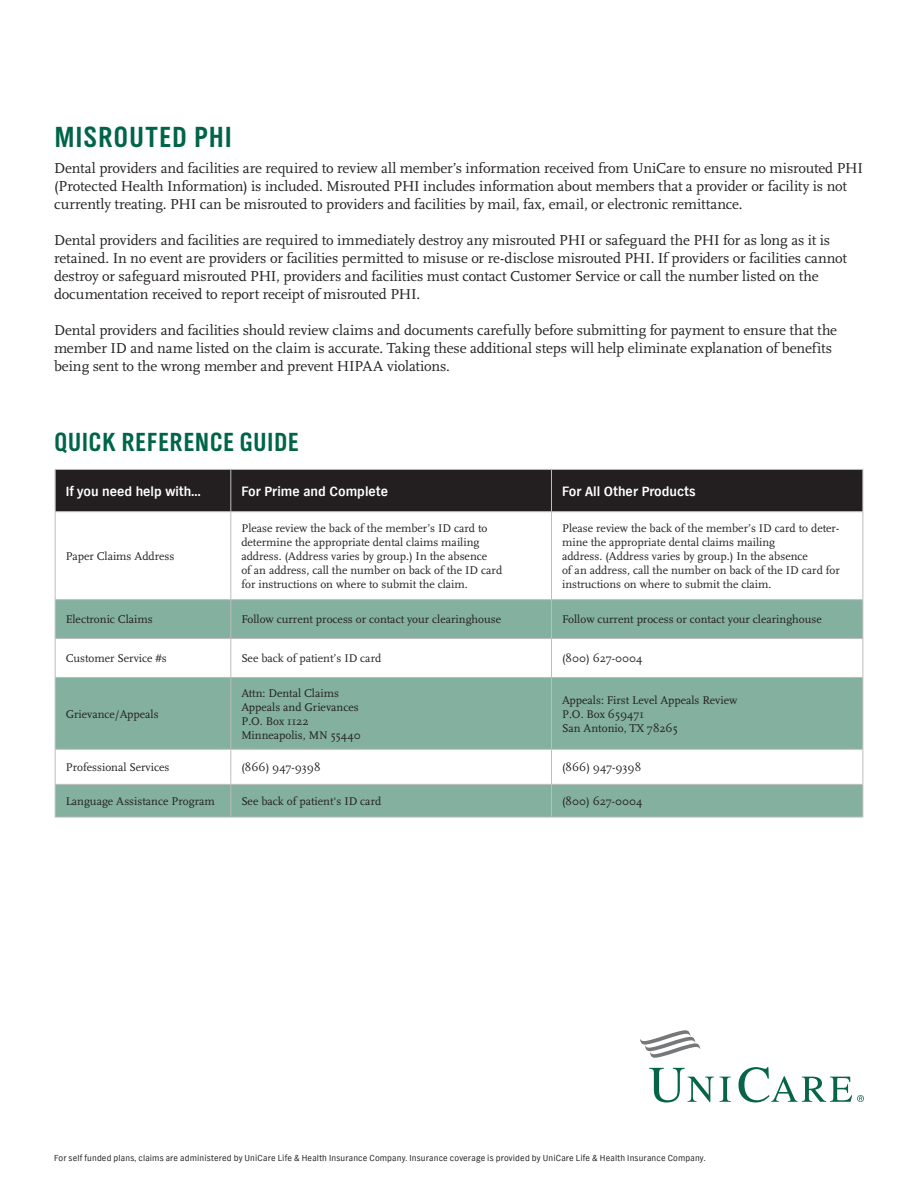
<style>
.page{position:relative;width:918px;height:1188px;background:#fff}
.page>*{position:absolute;margin:0;border:0;box-sizing:border-box;transform-origin:0 0}
.t1{font:30px "TV Nord EF Bold Con";letter-spacing:.05em;color:#006548}
.t2{font:27px "TV Nord EF Bold Con";letter-spacing:.04em;color:#006548}
.t3{font:15px/18px "Scala";letter-spacing:-.005em;color:#231f20}
.t4{font:700 14.1px "TV Nord EF";color:#fff}
.t5{font:11.7px/14.1px "Scala";color:#231f20}
.t6{font:9px "TV Nord EF";letter-spacing:.02em;color:#231f20}
</style>
<div class="page">
<svg style="left:649px;top:1068px;width:65px;height:35px"></svg>
<svg style="left:720px;top:1077px;width:11px;height:25px"></svg>
<svg style="left:640px;top:1030px;width:60px;height:28px"></svg>
<svg style="left:738px;top:1067px;width:126px;height:36px"></svg>
<div style="left:56px;top:470px;width:806px;height:41px;background:#231f20"></div>
<svg style="left:56px;top:512px;width:806px;height:87px"></svg>
<svg style="left:56px;top:600px;width:806px;height:217px;fill:#83b09f"></svg>
<hr style="left:55px;top:469px;width:176px;height:1px;background:#bcbdc0">
<hr style="left:55px;top:470px;width:1px;height:41px;background:#bcbdc0">
<hr style="left:231px;top:469px;width:321px;height:1px;background:#bcbdc0">
<hr style="left:230px;top:470px;width:1px;height:41px;background:#bcbdc0">
<hr style="left:552px;top:469px;width:311px;height:1px;background:#bcbdc0">
<hr style="left:551px;top:470px;width:1px;height:41px;background:#bcbdc0">
<hr style="left:862px;top:470px;width:1px;height:41px;background:#bcbdc0">
<hr style="left:55px;top:511px;width:176px;height:1px;background:#bcbdc0">
<hr style="left:55px;top:512px;width:1px;height:87px;background:#bcbdc0">
<hr style="left:231px;top:511px;width:321px;height:1px;background:#bcbdc0">
<hr style="left:230px;top:512px;width:1px;height:87px;background:#bcbdc0">
<hr style="left:552px;top:511px;width:311px;height:1px;background:#bcbdc0">
<hr style="left:551px;top:512px;width:1px;height:87px;background:#bcbdc0">
<hr style="left:862px;top:512px;width:1px;height:87px;background:#bcbdc0">
<hr style="left:55px;top:599px;width:176px;height:1px;background:#bcbdc0">
<hr style="left:55px;top:600px;width:1px;height:38px;background:#bcbdc0">
<hr style="left:231px;top:599px;width:321px;height:1px;background:#bcbdc0">
<hr style="left:230px;top:600px;width:1px;height:38px;background:#bcbdc0">
<hr style="left:552px;top:599px;width:311px;height:1px;background:#bcbdc0">
<hr style="left:551px;top:600px;width:1px;height:38px;background:#bcbdc0">
<hr style="left:862px;top:600px;width:1px;height:38px;background:#bcbdc0">
<hr style="left:55px;top:638px;width:176px;height:1px;background:#bcbdc0">
<hr style="left:55px;top:639px;width:1px;height:38px;background:#bcbdc0">
<hr style="left:231px;top:638px;width:321px;height:1px;background:#bcbdc0">
<hr style="left:230px;top:639px;width:1px;height:38px;background:#bcbdc0">
<hr style="left:552px;top:638px;width:311px;height:1px;background:#bcbdc0">
<hr style="left:551px;top:639px;width:1px;height:38px;background:#bcbdc0">
<hr style="left:862px;top:639px;width:1px;height:38px;background:#bcbdc0">
<hr style="left:55px;top:677px;width:176px;height:1px;background:#bcbdc0">
<hr style="left:55px;top:678px;width:1px;height:71px;background:#bcbdc0">
<hr style="left:231px;top:677px;width:321px;height:1px;background:#bcbdc0">
<hr style="left:230px;top:678px;width:1px;height:71px;background:#bcbdc0">
<hr style="left:552px;top:677px;width:311px;height:1px;background:#bcbdc0">
<hr style="left:551px;top:678px;width:1px;height:71px;background:#bcbdc0">
<hr style="left:862px;top:678px;width:1px;height:71px;background:#bcbdc0">
<hr style="left:55px;top:749px;width:176px;height:1px;background:#bcbdc0">
<hr style="left:55px;top:750px;width:1px;height:34px;background:#bcbdc0">
<hr style="left:231px;top:749px;width:321px;height:1px;background:#bcbdc0">
<hr style="left:230px;top:750px;width:1px;height:34px;background:#bcbdc0">
<hr style="left:552px;top:749px;width:311px;height:1px;background:#bcbdc0">
<hr style="left:551px;top:750px;width:1px;height:34px;background:#bcbdc0">
<hr style="left:862px;top:750px;width:1px;height:34px;background:#bcbdc0">
<hr style="left:55px;top:784px;width:176px;height:1px;background:#bcbdc0">
<hr style="left:55px;top:785px;width:1px;height:32px;background:#bcbdc0">
<hr style="left:231px;top:784px;width:321px;height:1px;background:#bcbdc0">
<hr style="left:230px;top:785px;width:1px;height:32px;background:#bcbdc0">
<hr style="left:552px;top:784px;width:311px;height:1px;background:#bcbdc0">
<hr style="left:551px;top:785px;width:1px;height:32px;background:#bcbdc0">
<hr style="left:862px;top:785px;width:1px;height:32px;background:#bcbdc0">
<hr style="left:55px;top:817px;width:176px;height:1px;background:#bcbdc0">
<hr style="left:231px;top:817px;width:321px;height:1px;background:#bcbdc0">
<hr style="left:552px;top:817px;width:311px;height:1px;background:#bcbdc0">
<h3 class="t1" style="left:55px;top:119px;width:178px">MISROUTED PHI</h3>
<p class="t3" style="left:54px;top:159px;width:811px">Dental providers and facilities are required to review all member’s information received from UniCare to ensure no misrouted PHI (Protected Health Information) is included. Misrouted PHI includes information about members that a provider or facility is not currently treating. PHI can be misrouted to providers and facilities by mail, fax, email, or electronic remittance.</p>
<p class="t3" style="left:54px;top:231px;width:795px">Dental providers and facilities are required to immediately destroy any misrouted PHI or safeguard the PHI for as long as it is retained. In no event are providers or facilities permitted to misuse or re-disclose misrouted PHI. If providers or facilities cannot destroy or safeguard misrouted PHI, providers and facilities must contact Customer Service or call the number listed on the documentation received to report receipt of misrouted PHI.</p>
<p class="t3" style="left:54px;top:321px;width:785px">Dental providers and facilities should review claims and documents carefully before submitting for payment to ensure that the member ID and name listed on the claim is accurate. Taking these additional steps will help eliminate explanation of benefits being sent to the wrong member and prevent HIPAA violations.</p>
<h3 class="t2" style="left:54px;top:426px;width:245px">QUICK REFERENCE GUIDE</h3>
<p class="t4" style="left:66px;top:483px;width:137px">If you need help with…</p>
<p class="t4" style="left:241px;top:483px;width:148px">For Prime and Complete</p>
<p class="t4" style="left:562px;top:483px;width:135px">For All Other Products</p>
<p class="t5" style="left:66px;top:549px;width:110px">Paper Claims Address</p>
<p class="t5" style="left:241px;top:521px;width:262px">Please review the back of the member’s ID card to determine the appropriate dental claims mailing address. (Address varies by group.) In the absence<br>of an address, call the number on back of the ID card for instructions on where to submit the claim.</p>
<p class="t5" style="left:562px;top:521px;width:279px">Please review the back of the member’s ID card to deter&shy;mine the appropriate dental claims mailing<br>address. (Address varies by group.) In the absence<br>of an address, call the number on back of the ID card for instructions on where to submit the claim.</p>
<p class="t5" style="left:66px;top:613px;width:89px">Electronic Claims</p>
<p class="t5" style="left:241px;top:613px;width:261px">Follow current process or contact your clearinghouse</p>
<p class="t5" style="left:562px;top:613px;width:261px">Follow current process or contact your clearinghouse</p>
<p class="t5" style="left:66px;top:652px;width:103px">Customer Service #s</p>
<p class="t5" style="left:241px;top:652px;width:141px">See back of patient’s ID card</p>
<p class="t5" style="left:562px;top:652px;width:82px">(800) 627-0004</p>
<p class="t5" style="left:66px;top:707px;width:95px">Grievance/Appeals</p>
<p class="t5" style="left:241px;top:686px;width:99px">Attn: Dental Claims</p>
<p class="t5" style="left:241px;top:700px;width:119px">Appeals and Grievances</p>
<p class="t5" style="left:241px;top:714px;width:69px">P.O. Box 1122</p>
<p class="t5" style="left:241px;top:728px;width:121px">Minneapolis, MN 55440</p>
<p class="t5" style="left:562px;top:693px;width:177px">Appeals: First Level Appeals Review</p>
<p class="t5" style="left:562px;top:707px;width:83px">P.O. Box 659471</p>
<p class="t5" style="left:562px;top:721px;width:117px">San Antonio, TX 78265</p>
<p class="t5" style="left:66px;top:760px;width:105px">Professional Services</p>
<p class="t5" style="left:241px;top:760px;width:81px">(866) 947-9398</p>
<p class="t5" style="left:562px;top:760px;width:81px">(866) 947-9398</p>
<p class="t5" style="left:66px;top:794px;width:151px">Language Assistance Program</p>
<p class="t5" style="left:241px;top:794px;width:141px">See back of patient's ID card</p>
<p class="t5" style="left:562px;top:794px;width:82px">(800) 627-0004</p>
<p class="t6" style="left:54px;top:1153px;width:653px">For self funded plans, claims are administered by UniCare Life &amp; Health Insurance Company. Insurance coverage is provided by UniCare Life &amp; Health Insurance Company.</p>
</div>
